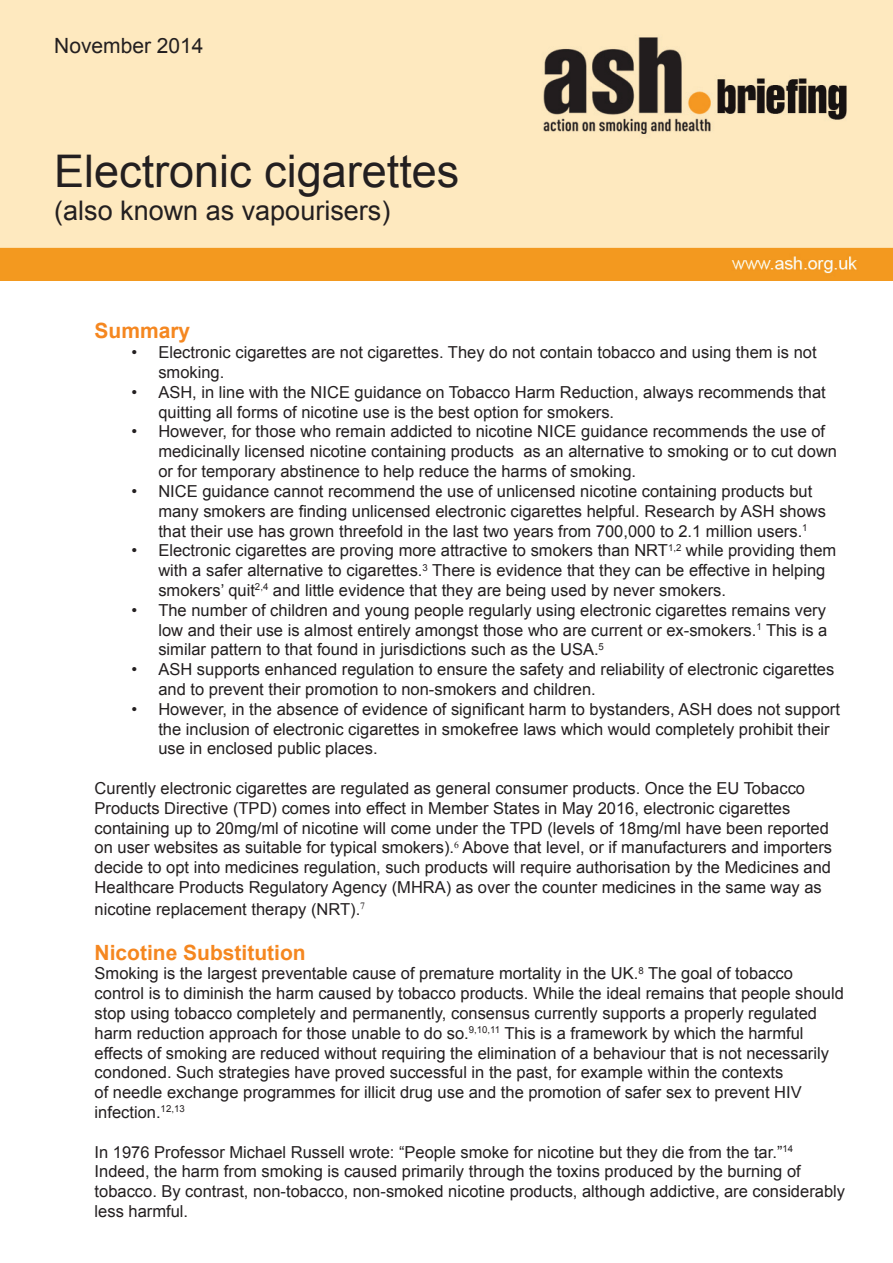
<style>
.page{position:relative;width:893px;height:1263px;background:#fff}
.page>*{position:absolute;margin:0;border:0;box-sizing:border-box;transform-origin:0 0}
.t1{font:45px "Arial";color:#231f20}
.t2{font:27px "Arial";color:#231f20}
.t3{font:700 21px "Arial";color:#f58720}
.t4{font:21px "Arial";color:#231f20}
.t5{font:16.5px/19.8px "Arial";color:#231f20}
</style>
<div class="page">
<img style="left:0;top:0;width:893px;height:281px">
<p class="t4" style="left:54px;top:31px;width:151px">November 2014</p>
<h1 class="t1" style="left:54px;top:142px;width:407px">Electronic cigarettes</h1>
<h2 class="t2" style="left:54px;top:192px;width:338px">(also known as vapourisers)</h2>
<p class="t3" style="left:95px;top:317px;width:97px">Summary</p>
<p class="t5" style="left:158px;top:343px;width:660px;text-indent:-27px">• Electronic cigarettes are not cigarettes. They do not contain tobacco and using them is not smoking.</p>
<p class="t5" style="left:158px;top:382px;width:669px;text-indent:-27px">• ASH, in line with the NICE guidance on Tobacco Harm Reduction, always recommends that quitting all forms of nicotine use is the best option for smokers.</p>
<p class="t5" style="left:158px;top:422px;width:680px;text-indent:-27px">• However, for those who remain addicted to nicotine NICE guidance recommends the use of medicinally licensed nicotine containing products as an alternative to smoking or to cut down or for temporary abstinence to help reduce the harms of smoking.</p>
<p class="t5" style="left:158px;top:481px;width:669px;text-indent:-27px">• NICE guidance cannot recommend the use of unlicensed nicotine containing products but many smokers are finding unlicensed electronic cigarettes helpful. Research by ASH shows that their use has grown threefold in the last two years from 700,000 to 2.1 million users.<sup>1</sup></p>
<p class="t5" style="left:158px;top:541px;width:679px;text-indent:-27px">• Electronic cigarettes are proving more attractive to smokers than NRT<sup>1,2</sup> while providing them with a safer alternative to cigarettes.<sup>3</sup> There is evidence that they can be effective in helping smokers’ quit<sup>2,4</sup> and little evidence that they are being used by never smokers.</p>
<p class="t5" style="left:158px;top:600px;width:670px;text-align:justify;text-indent:-27px">• The number of children and young people regularly using electronic cigarettes remains very low and their use is almost entirely amongst those who are current or ex-smokers.<sup>1</sup> This is a similar pattern to that found in jurisdictions such as the USA.<sup>5</sup></p>
<p class="t5" style="left:158px;top:660px;width:677px;text-indent:-27px">• ASH supports enhanced regulation to ensure the safety and reliability of electronic cigarettes and to prevent their promotion to non-smokers and children.</p>
<p class="t5" style="left:158px;top:699px;width:683px;text-indent:-27px">• However, in the absence of evidence of significant harm to bystanders, ASH does not support the inclusion of electronic cigarettes in smokefree laws which would completely prohibit their use in enclosed public places.</p>
<p class="t5" style="left:95px;top:778px;width:739px">Curently electronic cigarettes are regulated as general consumer products. Once the EU Tobacco Products Directive (TPD) comes into effect in Member States in May 2016, electronic cigarettes containing up to 20mg/ml of nicotine will come under the TPD (levels of 18mg/ml have been reported on user websites as suitable for typical smokers).<sup>6</sup> Above that level, or if manufacturers and importers decide to opt into medicines regulation, such products will require authorisation by the Medicines and Healthcare Products Regulatory Agency (MHRA) as over the counter medicines in the same way as</p>
<p class="t5" style="left:95px;top:899px;width:272px">nicotine replacement therapy (NRT).<sup>7</sup></p>
<p class="t3" style="left:95px;top:938px;width:213px">Nicotine Substitution</p>
<p class="t5" style="left:95px;top:964px;width:751px">Smoking is the largest preventable cause of premature mortality in the UK.<sup>8</sup> The goal of tobacco control is to diminish the harm caused by tobacco products. While the ideal remains that people should stop using tobacco completely and permanently, consensus currently supports a properly regulated harm reduction approach for those unable to do so.<sup>9,10,11</sup> This is a framework by which the harmful effects of smoking are reduced without requiring the elimination of a behaviour that is not necessarily condoned. Such strategies have proved successful in the past, for example within the contexts<br>of needle exchange programmes for illicit drug use and the promotion of safer sex to prevent HIV infection.<sup>12,13</sup></p>
<p class="t5" style="left:95px;top:1142px;width:752px">In 1976 Professor Michael Russell wrote: “People smoke for nicotine but they die from the tar.”<sup>14<br></sup>Indeed, the harm from smoking is caused primarily through the toxins produced by the burning of tobacco. By contrast, non-tobacco, non-smoked nicotine products, although addictive, are considerably less harmful.</p>
</div>
